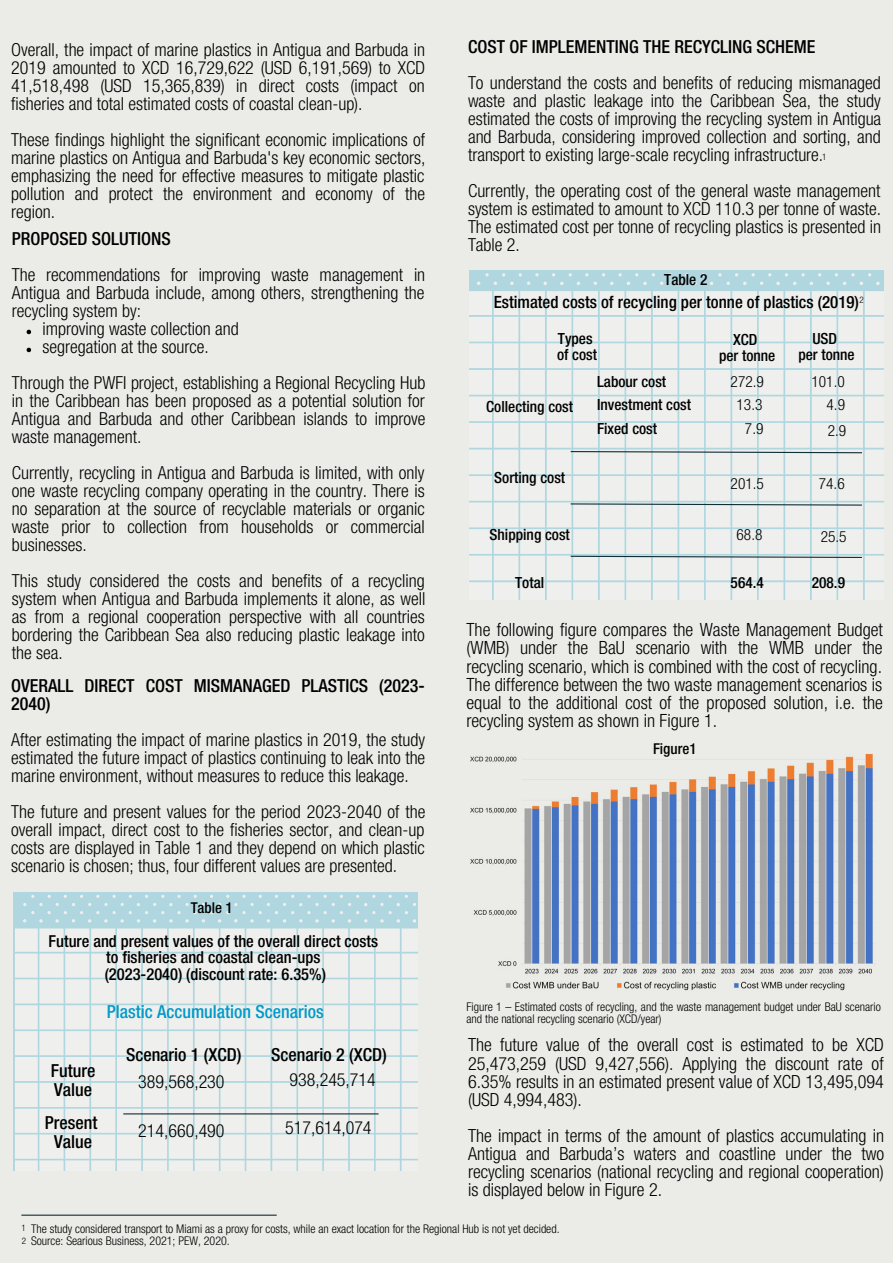
<style>
.page{position:relative;width:893px;height:1264px;background:#fff}
.page>*{position:absolute;margin:0;border:0;box-sizing:border-box;transform-origin:0 0}
.t1{font:300 condensed 18.3px/18.3px "Helvetica Neue LT Std";color:#000;text-align:justify}
.t2{font:300 condensed 18.15px/18.1px "Helvetica Neue LT Std";color:#000;text-align:justify}
.t3{font:300 condensed 18px/18px "Helvetica Neue LT Std";color:#000;text-align:justify}
.t4{font:500 condensed 18px/19px "Helvetica Neue LT Std";color:#000}
.t5{font:500 condensed 18px "Helvetica Neue LT Std";color:#009ac9}
.t6{font:500 condensed 16.95px "Helvetica Neue LT Std";color:#000}
.t7{font:500 condensed 16.5px "Helvetica Neue LT Std";color:#000}
.t8{font:500 condensed 15.3px "Helvetica Neue LT Std";color:#000}
.t9{font:300 condensed 15.3px "Helvetica Neue LT Std";color:#000}
.t10{font:500 condensed 15px "Helvetica Neue LT Std";color:#000}
.t11{font:300 condensed 12px/12px "Helvetica Neue LT Std";color:#000}
.t12{font:300 condensed 9px "Helvetica Neue LT Std";color:#000}
</style>
<div class="page">
<div style="left:0;top:0;width:892px;height:1262px;background:#ebece8"></div>
<hr style="left:21px;top:1214px;width:256px;height:1px;background:#132e34">
<svg style="left:14px;top:892px;width:403px;height:278px"></svg>
<hr style="left:123px;top:1113px;width:255px;height:1px;background:#132e34">
<svg style="left:469px;top:270px;width:414px;height:329px"></svg>
<svg style="left:569px;top:555px;width:294px;height:3px"></svg>
<svg style="left:569px;top:503px;width:294px;height:3px"></svg>
<svg style="left:569px;top:450px;width:294px;height:4px"></svg>
<img style="left:470px;top:753px;width:403px;height:238px">
<svg style="left:27px;top:330px;width:4px;height:4px"></svg>
<svg style="left:27px;top:348px;width:4px;height:4px"></svg>
<p class="t3" style="left:11px;top:43px;width:415px">Overall, the impact of marine plastics in Antigua and Barbuda in 2019 amounted to XCD 16,729,622 (USD 6,191,569) to XCD 41,518,498 (USD 15,365,839) in direct costs (impact on fisheries and total estimated costs of coastal clean-up).</p>
<p class="t3" style="left:11px;top:133px;width:415px">These findings highlight the significant economic implications of marine plastics on Antigua and Barbuda's key economic sectors, emphasizing the need for effective measures to mitigate plastic pollution and protect the environment and economy of the region.</p>
<p class="t4" style="left:12px;top:232px;width:160px">PROPOSED SOLUTIONS</p>
<p class="t3" style="left:12px;top:268px;width:415px">The recommendations for improving waste management in Antigua and Barbuda include, among others, strengthening the recycling system by:</p>
<p class="t3" style="left:43px;top:322px;width:197px">improving waste collection and</p>
<p class="t3" style="left:43px;top:340px;width:168px">segregation at the source.</p>
<p class="t3" style="left:12px;top:376px;width:415px">Through the PWFI project, establishing a Regional Recycling Hub in the Caribbean has been proposed as a potential solution for Antigua and Barbuda and other Caribbean islands to improve waste management.</p>
<p class="t3" style="left:12px;top:466px;width:414px">Currently, recycling in Antigua and Barbuda is limited, with only one waste recycling company operating in the country. There is no separation at the source of recyclable materials or organic waste prior to collection from households or commercial businesses.</p>
<p class="t3" style="left:12px;top:574px;width:415px">This study considered the costs and benefits of a recycling system when Antigua and Barbuda implements it alone, as well as from a regional cooperation perspective with all countries bordering the Caribbean Sea also reducing plastic leakage into the sea.</p>
<p class="t4" style="left:11px;top:679px;width:415px;line-height:18px">OVERALL DIRECT COST MISMANAGED PLASTICS (2023-<br>2040)</p>
<p class="t3" style="left:11px;top:732px;width:415px">After estimating the impact of marine plastics in 2019, the study estimated the future impact of plastics continuing to leak into the marine environment, without measures to reduce this leakage.</p>
<p class="t3" style="left:11px;top:804px;width:415px">The future and present values for the period 2023-2040 of the overall impact, direct cost to the fisheries sector, and clean-up costs are displayed in Table 1 and they depend on which plastic scenario is chosen; thus, four different values are presented.</p>
<p class="t10" style="left:191px;top:902px;width:44px">Table 1</p>
<p class="t7" style="left:49px;top:934px;width:331px">Future and present values of the overall direct costs</p>
<p class="t7" style="left:106px;top:951px;width:216px">to fisheries and coastal clean-ups</p>
<p class="t7" style="left:105px;top:968px;width:223px">(2023-2040) (discount rate: 6.35%)</p>
<p class="t5" style="left:107px;top:1005px;width:218px">Plastic Accumulation Scenarios</p>
<p class="t4" style="left:51px;top:1063px;width:46px">Future<br>Value</p>
<p class="t4" style="left:45px;top:1115px;width:54px">Present</p>
<p class="t4" style="left:54px;top:1134px;width:39px">Value</p>
<p class="t4" style="left:126px;top:1047px;width:117px">Scenario 1 (XCD)</p>
<p class="t4" style="left:271px;top:1047px;width:117px">Scenario 2 (XCD)</p>
<p class="t3" style="left:138px;top:1074px;width:88px">389,568,230</p>
<p class="t3" style="left:289px;top:1073px;width:88px">938,245,714</p>
<p class="t3" style="left:138px;top:1124px;width:88px">214,660,490</p>
<p class="t3" style="left:285px;top:1120px;width:88px">517,614,074</p>
<p class="t4" style="left:468px;top:40px;width:349px">COST OF IMPLEMENTING THE RECYCLING SCHEME</p>
<p class="t3" style="left:468px;top:76px;width:415px">To understand the costs and benefits of reducing mismanaged waste and plastic leakage into the Caribbean Sea, the study estimated the costs of improving the recycling system in Antigua and Barbuda, considering improved collection and sorting, and transport to existing large-scale recycling infrastructure.</p>
<p class="t3" style="left:468px;top:184px;width:415px">Currently, the operating cost of the general waste management system is estimated to amount to XCD 110.3 per tonne of waste.<br>The estimated cost per tonne of recycling plastics is presented in Table 2.</p>
<p class="t12" style="left:822px;top:154px;width:6px">1</p>
<p class="t8" style="left:664px;top:274px;width:45px">Table 2</p>
<p class="t6" style="left:493px;top:296px;width:366px">Estimated costs of recycling per tonne of plastics (2019)</p>
<p class="t12" style="left:859px;top:297px;width:6px">2</p>
<p class="t8" style="left:558px;top:333px;width:36px">Types</p>
<p class="t8" style="left:557px;top:349px;width:41px">of cost</p>
<p class="t8" style="left:486px;top:401px;width:88px">Collecting cost</p>
<p class="t8" style="left:494px;top:471px;width:72px">Sorting cost</p>
<p class="t8" style="left:489px;top:529px;width:82px">Shipping cost</p>
<p class="t8" style="left:515px;top:576px;width:31px">Total</p>
<p class="t8" style="left:597px;top:376px;width:71px">Labour cost</p>
<p class="t8" style="left:597px;top:399px;width:95px">Investment cost</p>
<p class="t8" style="left:597px;top:423px;width:62px">Fixed cost</p>
<p class="t8" style="left:733px;top:334px;width:26px">XCD</p>
<p class="t8" style="left:719px;top:350px;width:58px">per tonne</p>
<p class="t9" style="left:730px;top:375px;width:35px">272.9</p>
<p class="t9" style="left:736px;top:399px;width:27px">13.3</p>
<p class="t9" style="left:745px;top:423px;width:20px">7.9</p>
<p class="t9" style="left:730px;top:478px;width:35px">201.5</p>
<p class="t9" style="left:736px;top:529px;width:27px">68.8</p>
<p class="t8" style="left:730px;top:576px;width:35px">564.4</p>
<p class="t8" style="left:812px;top:333px;width:26px">USD</p>
<p class="t8" style="left:798px;top:349px;width:58px">per tonne</p>
<p class="t9" style="left:811px;top:375px;width:35px">101.0</p>
<p class="t9" style="left:826px;top:399px;width:20px">4.9</p>
<p class="t9" style="left:827px;top:425px;width:20px">2.9</p>
<p class="t9" style="left:818px;top:478px;width:27px">74.6</p>
<p class="t9" style="left:820px;top:531px;width:27px">25.5</p>
<p class="t8" style="left:811px;top:576px;width:35px">208.9</p>
<p class="t1" style="left:466px;top:623px;width:418px">The following figure compares the Waste Management Budget (WMB) under the BaU scenario with the WMB under the recycling scenario, which is combined with the cost of recycling.<br>The difference between the two waste management scenarios is equal to the additional cost of the proposed solution, i.e. the recycling system as shown in Figure 1.</p>
<p class="t10" style="left:653px;top:743px;width:45px">Figure1</p>
<p class="t11" style="left:466px;top:1002px;width:416px">Figure 1 – Estimated costs of recycling, and the waste management budget under BaU scenario and the national recycling scenario (XCD/year)</p>
<p class="t2" style="left:468px;top:1038px;width:417px">The future value of the overall cost is estimated to be XCD 25,473,259 (USD 9,427,556). Applying the discount rate of 6.35% results in an estimated present value of XCD 13,495,094 (USD 4,994,483).</p>
<p class="t2" style="left:468px;top:1128px;width:417px">The impact in terms of the amount of plastics accumulating in Antigua and Barbuda’s waters and coastline under the two recycling scenarios (national recycling and regional cooperation) is displayed below in Figure 2.</p>
<p class="t12" style="left:21px;top:1224px;width:6px">1</p>
<p class="t11" style="left:31px;top:1224px;width:530px">The study considered transport to Miami as a proxy for costs, while an exact location for the Regional Hub is not yet decided.</p>
<p class="t11" style="left:31px;top:1236px;width:200px">Source: Searious Business, 2021; PEW, 2020.</p>
<p class="t12" style="left:22px;top:1237px;width:6px">2</p>
</div>
